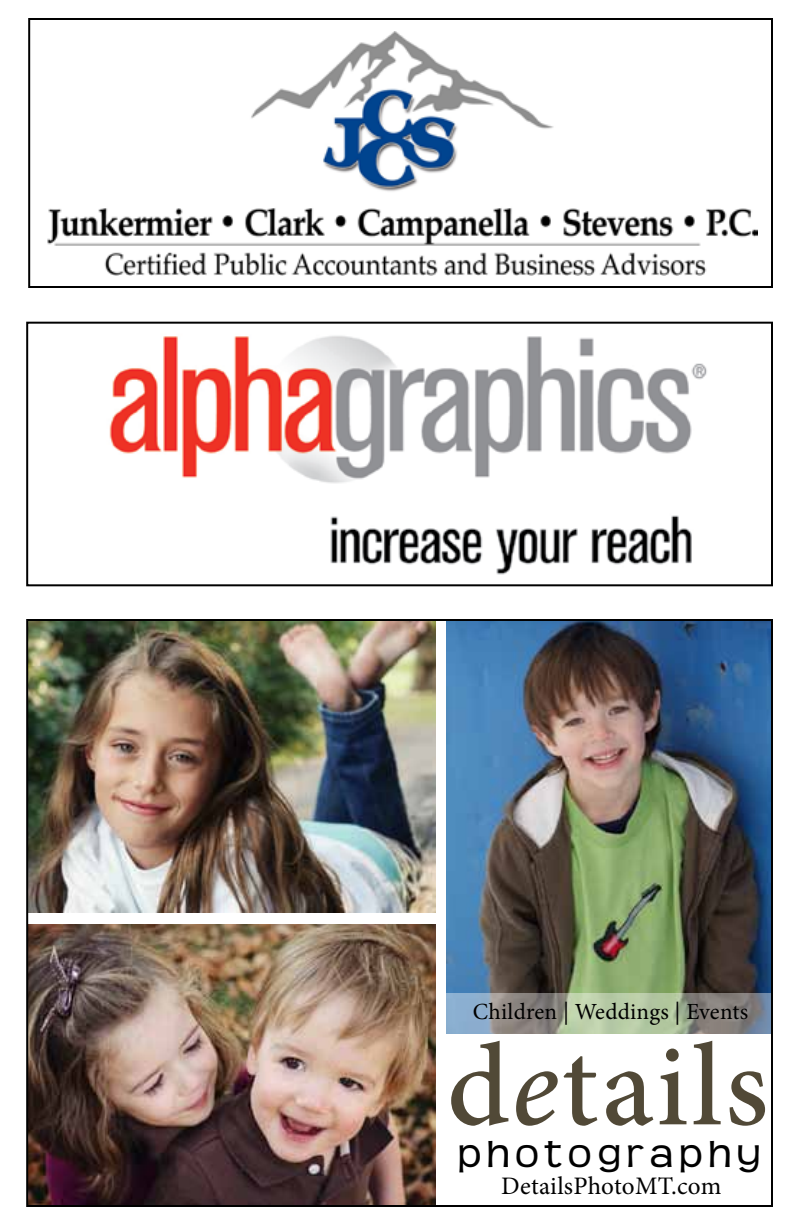
<style>
.page{position:relative;width:792px;height:1224px;background:#fff}
.page>*{position:absolute;margin:0;border:0;box-sizing:border-box;transform-origin:0 0}
.t1{font:500 117.8px "Minion Pro";letter-spacing:.025em;color:#514937}
.t2{font:41.2px "Teen";letter-spacing:.145em;color:#000}
.t3{font:25.2px "Minion Pro";letter-spacing:.01em;color:#000}
.t4{font:23.2px "Minion Pro";letter-spacing:.01em;color:#000}
.s1{font-style:italic}
</style>
<div class="page">
<img style="left:29px;top:925px;width:406px;height:279px">
<img style="left:447px;top:622px;width:323px;height:372px">
<img style="left:29px;top:622px;width:406px;height:291px">
<svg style="left:447px;top:994px;width:323px;height:40px;background:#98a398"></svg>
<img style="left:109px;top:335px;width:598px;height:240px">
<div style="left:26px;top:322px;width:747px;height:264px;border:2px solid #000"></div>
<img style="left:48px;top:32px;width:710px;height:244px">
<div style="left:28px;top:18px;width:745px;height:270px;border:2px solid #000"></div>
<p class="t4" style="left:473px;top:996px;width:277px">Children | Weddings | Events</p>
<h1 class="t1" style="left:447px;top:1007px;width:323px">d<span class="s1">e</span>tails</h1>
<h2 class="t2" style="left:458px;top:1131px;width:305px">photography</h2>
<p class="t3" style="left:501px;top:1169px;width:222px">DetailsPhotoMT.com</p>
</div>
